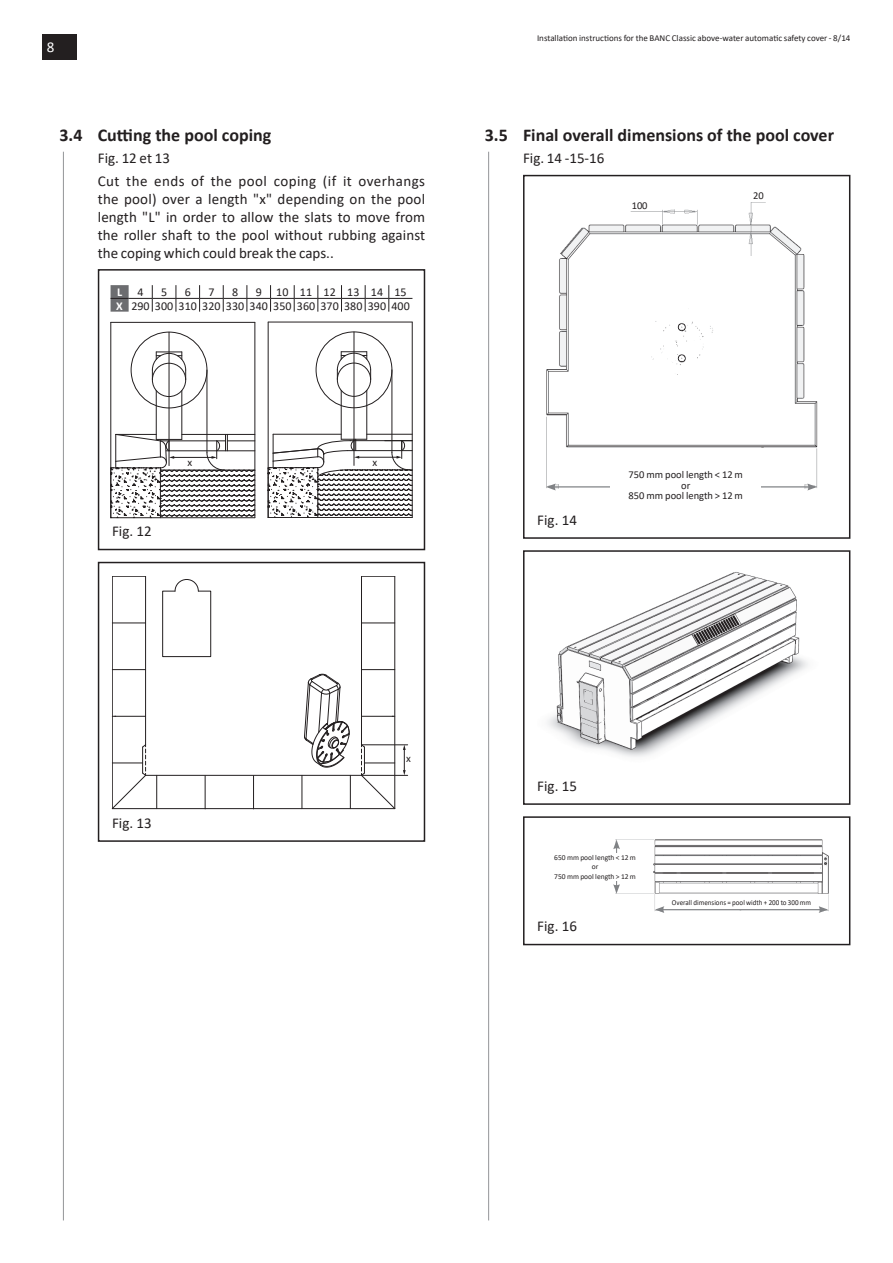
<style>
.page{position:relative;width:893px;height:1263px;background:#fff}
.page>*{position:absolute;margin:0;border:0;box-sizing:border-box;transform-origin:0 0}
.t1{font:700 18px "Calibri";color:#231f20}
.t2{font:15px/18px "Calibri";color:#231f20;text-align:justify}
.t3{font:15px/22.2px "Calibri";letter-spacing:.03em;color:#231f20}
.t4{font:15px "Calibri";color:#fff}
.t5{font:12px/13.2px "Calibri";color:#231f20;text-align:right}
.t6{font:700 12px "Calibri";color:#fff}
.t7{font:11.1px "Calibri";color:#231f20}
.t8{font:10.5px/10.5px "Calibri";color:#231f20;text-align:center}
.t9{font:9px "Calibri";color:#231f20}
.t10{font:7.5px/9.4px "Calibri";color:#231f20;text-align:center}
.t11{font:7.5px "Calibri";color:#231f20;scale:.94 1}
.s1{font-weight:700;color:#fff}
</style>
<div class="page">
<hr style="left:488px;top:128px;width:1px;height:1092px;background:#939598">
<hr style="left:63px;top:128px;width:1px;height:1092px;background:#939598">
<div style="left:43px;top:34px;width:34px;height:26px;background:#231f20"></div>
<div style="left:468px;top:110px;width:382px;height:42px;background:#fff"></div>
<img style="left:546px;top:202px;width:272px;height:289px">
<div style="left:626px;top:199px;width:27px;height:11px;background:#fff"></div>
<hr style="left:553px;top:487px;width:257px;height:1px;background:#808285">
<svg style="left:807px;top:483px;width:10px;height:7px"></svg>
<svg style="left:546px;top:483px;width:10px;height:7px"></svg>
<div style="left:610px;top:467px;width:151px;height:36px;background:#fff"></div>
<div style="left:523px;top:175px;width:327px;height:364px;border:2px solid #231f20"></div>
<img style="left:547px;top:572px;width:261px;height:185px">
<div style="left:523px;top:550px;width:327px;height:255px;border:2px solid #231f20"></div>
<img style="left:615px;top:839px;width:214px;height:74px">
<hr style="left:616px;top:847px;width:1px;height:39px;background:#808285">
<svg style="left:613px;top:840px;width:7px;height:9px"></svg>
<svg style="left:613px;top:884px;width:7px;height:9px"></svg>
<div style="left:537px;top:853px;width:116px;height:27px;background:#fff"></div>
<div style="left:665px;top:896px;width:153px;height:13px;background:#fff"></div>
<hr style="left:662px;top:909px;width:159px;height:1px;background:#808285">
<svg style="left:819px;top:906px;width:9px;height:7px"></svg>
<svg style="left:655px;top:906px;width:9px;height:7px"></svg>
<div style="left:523px;top:816px;width:327px;height:129px;border:2px solid #231f20"></div>
<div style="left:43px;top:110px;width:382px;height:42px;background:#fff"></div>
<div style="left:131px;top:332px;width:76px;height:76px;border:1px solid #231f20;border-radius:50%"></div>
<hr style="left:207px;top:370px;width:1px;height:83px;background:#231f20">
<hr style="left:255px;top:322px;width:1px;height:196px;background:#231f20">
<hr style="left:111px;top:322px;width:144px;height:1px;background:#231f20">
<hr style="left:111px;top:322px;width:1px;height:196px;background:#231f20">
<hr style="left:182px;top:390px;width:1px;height:49px;background:#231f20">
<hr style="left:156px;top:391px;width:1px;height:48px;background:#231f20">
<div style="left:152px;top:363px;width:34px;height:34px;border:1px solid #231f20;border-radius:50%"></div>
<svg style="left:152px;top:352px;width:34px;height:28px"></svg>
<div style="left:316px;top:332px;width:76px;height:76px;border:1px solid #231f20;border-radius:50%"></div>
<hr style="left:392px;top:370px;width:1px;height:82px;background:#231f20">
<hr style="left:412px;top:322px;width:1px;height:195px;background:#231f20">
<hr style="left:268px;top:322px;width:144px;height:1px;background:#231f20">
<hr style="left:268px;top:322px;width:1px;height:195px;background:#231f20">
<hr style="left:366px;top:390px;width:1px;height:49px;background:#231f20">
<hr style="left:341px;top:390px;width:1px;height:49px;background:#231f20">
<div style="left:337px;top:363px;width:34px;height:34px;border:1px solid #231f20;border-radius:50%"></div>
<svg style="left:337px;top:351px;width:34px;height:29px"></svg>
<hr style="left:169px;top:332px;width:1px;height:134px;background:#231f20">
<hr style="left:354px;top:332px;width:1px;height:133px;background:#231f20">
<svg style="left:110px;top:434px;width:146px;height:84px"></svg>
<svg style="left:267px;top:434px;width:145px;height:84px"></svg>
<svg style="left:111px;top:285px;width:301px;height:27px"></svg>
<div style="left:98px;top:269px;width:327px;height:281px;border:2px solid #231f20"></div>
<svg style="left:162px;top:579px;width:49px;height:78px"></svg>
<hr style="left:361px;top:576px;width:1px;height:169px;background:#231f20">
<hr style="left:146px;top:775px;width:215px;height:1px;background:#231f20">
<hr style="left:145px;top:576px;width:1px;height:169px;background:#231f20">
<hr style="left:112px;top:576px;width:34px;height:1px;background:#231f20">
<hr style="left:394px;top:576px;width:1px;height:233px;background:#231f20">
<hr style="left:112px;top:808px;width:283px;height:1px;background:#231f20">
<hr style="left:112px;top:576px;width:1px;height:233px;background:#231f20">
<hr style="left:112px;top:623px;width:34px;height:1px;background:#231f20">
<hr style="left:112px;top:669px;width:34px;height:1px;background:#231f20">
<hr style="left:112px;top:716px;width:34px;height:1px;background:#231f20">
<hr style="left:156px;top:775px;width:1px;height:34px;background:#231f20">
<hr style="left:350px;top:775px;width:1px;height:34px;background:#231f20">
<hr style="left:302px;top:775px;width:1px;height:34px;background:#231f20">
<hr style="left:253px;top:776px;width:1px;height:33px;background:#231f20">
<hr style="left:205px;top:776px;width:1px;height:33px;background:#231f20">
<hr style="left:361px;top:716px;width:34px;height:1px;background:#231f20">
<hr style="left:361px;top:669px;width:34px;height:1px;background:#231f20">
<hr style="left:361px;top:623px;width:34px;height:1px;background:#231f20">
<hr style="left:361px;top:576px;width:34px;height:1px;background:#231f20">
<svg style="left:304px;top:674px;width:46px;height:94px"></svg>
<svg style="left:112px;top:744px;width:34px;height:65px"></svg>
<svg style="left:361px;top:745px;width:34px;height:64px"></svg>
<hr style="left:361px;top:744px;width:47px;height:1px;background:#231f20">
<svg style="left:403px;top:745px;width:3px;height:30px"></svg>
<hr style="left:361px;top:775px;width:47px;height:1px;background:#231f20">
<div style="left:98px;top:562px;width:327px;height:280px;border:2px solid #231f20"></div>
<p class="t4" style="left:47px;top:37px;width:9px">8</p>
<p class="t1" style="left:60px;top:122px;width:213px">3.4 Cutting the pool coping</p>
<p class="t3" style="left:98px;top:147px;width:329px">Fig. 12 et 13<br>Cut the ends of the pool coping (if it overhangs</p>
<p class="t2" style="left:98px;top:189px;width:329px">the pool) over a length "x" depending on the pool length "L" in order to allow the slats to move from the roller shaft to the pool without rubbing against the coping which could break the caps..</p>
<p class="t5" style="left:116px;top:285px;width:295px">9 10 11 12 13 14 15<br><span class="s1">X</span> 290 300 310 320 330 340 350 360 370 380 390 400</p>
<p class="t6" style="left:117px;top:284px;width:7px">L</p>
<p class="t5" style="left:137px;top:285px;width:8px">4</p>
<p class="t5" style="left:161px;top:285px;width:8px">5</p>
<p class="t5" style="left:185px;top:285px;width:8px">6</p>
<p class="t5" style="left:208px;top:285px;width:8px">7</p>
<p class="t5" style="left:232px;top:285px;width:8px">8</p>
<p class="t2" style="left:112px;top:522px;width:41px">Fig. 12</p>
<p class="t7" style="left:187px;top:455px;width:6px">x</p>
<p class="t7" style="left:372px;top:454px;width:6px">x</p>
<p class="t9" style="left:537px;top:32px;width:315px">Installation instructions for the BANC Classic above-water automatic safety cover - 8/14</p>
<p class="t1" style="left:485px;top:122px;width:351px">3.5 Final overall dimensions of the pool cover</p>
<p class="t2" style="left:523px;top:149px;width:83px">Fig. 14 -15-16</p>
<p class="t8" style="left:632px;top:200px;width:17px">100</p>
<p class="t8" style="left:753px;top:190px;width:12px">20</p>
<p class="t2" style="left:537px;top:510px;width:41px">Fig. 14</p>
<p class="t8" style="left:629px;top:469px;width:116px">750 mm pool length &lt; 12 m or<br>850 mm pool length &gt; 12 m</p>
<p class="t2" style="left:112px;top:813px;width:41px">Fig. 13</p>
<p class="t7" style="left:406px;top:751px;width:6px">x</p>
<p class="t2" style="left:537px;top:776px;width:41px">Fig. 15</p>
<p class="t10" style="left:554px;top:852px;width:83px">650 mm pool length &lt; 12 m or<br>750 mm pool length &gt; 12 m</p>
<p class="t2" style="left:537px;top:917px;width:41px">Fig. 16</p>
<p class="t11" style="left:672px;top:898px;width:150px">Overall dimensions = pool width + 200 to 300 mm</p>
</div>
